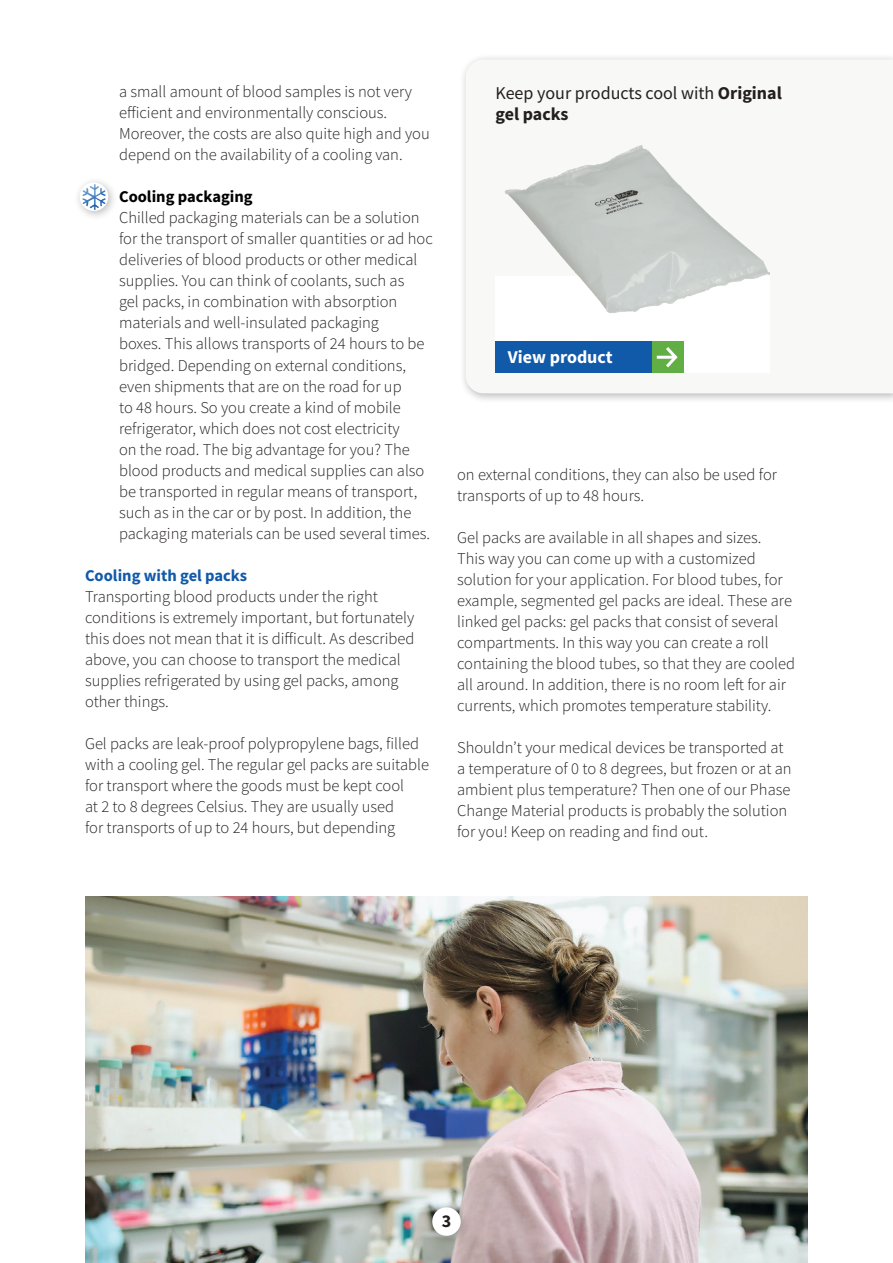
<style>
.page{position:relative;width:893px;height:1263px;background:#fff}
.page>*{position:absolute;margin:0;border:0;box-sizing:border-box;transform-origin:0 0}
.t1{font:18px/21.6px "Source Sans Pro";color:#231f20}
.t2{font:700 18px "Source Sans Pro";color:#fff}
.t3{font:700 18px "Source Sans Pro";color:#231f20}
.t4{font:300 16.5px/21px "Source Sans Pro";color:#231f20}
.t5{font:700 16.5px "Source Sans Pro";color:#1159a9}
.t6{font:700 16.5px "Source Sans Pro";color:#000001}
.s1{font-weight:700}
</style>
<div class="page">
<img style="left:85px;top:897px;width:723px;height:366px">
<div style="left:459px;top:53px;width:434px;height:351px;background:#231f20;opacity:.3"></div>
<svg style="left:466px;top:60px;width:427px;height:333px"></svg>
<div style="left:495px;top:276px;width:275px;height:97px;background:#fff"></div>
<div style="left:495px;top:341px;width:157px;height:32px;background:#1159a9"></div>
<div style="left:652px;top:341px;width:32px;height:32px;background:#61ae45"></div>
<hr style="left:657px;top:356px;width:19px;height:3px;background:#fff">
<svg style="left:663px;top:347px;width:15px;height:21px"></svg>
<img style="left:495px;top:130px;width:275px;height:183px">
<div style="left:427px;top:1202px;width:44px;height:44px;background:#231f20;opacity:.3"></div>
<div style="left:432px;top:1207px;width:29px;height:29px;background:#fff;border-radius:50%"></div>
<div style="left:74px;top:177px;width:44px;height:44px;background:#231f20;opacity:.3"></div>
<div style="left:80px;top:182px;width:28px;height:29px;background:#fff;border-radius:50%"></div>
<img style="left:82px;top:184px;width:24px;height:25px">
<p class="t4" style="left:119px;top:81px;width:312px">a small amount of blood samples is not very efficient and environmentally conscious.<br>Moreover, the costs are also quite high and you depend on the availability of a cooling van.</p>
<p class="t6" style="left:119px;top:186px;width:135px">Cooling packaging</p>
<p class="t4" style="left:119px;top:207px;width:315px">Chilled packaging materials can be a solution for the transport of smaller quantities or ad hoc deliveries of blood products or other medical supplies. You can think of coolants, such as<br>gel packs, in combination with absorption materials and well-insulated packaging<br>boxes. This allows transports of 24 hours to be bridged. Depending on external conditions, even shipments that are on the road for up<br>to 48 hours. So you create a kind of mobile refrigerator, which does not cost electricity<br>on the road. The big advantage for you? The blood products and medical supplies can also be transported in regular means of transport, such as in the car or by post. In addition, the packaging materials can be used several times.</p>
<p class="t5" style="left:85px;top:564px;width:164px">Cooling with gel packs</p>
<p class="t4" style="left:85px;top:586px;width:331px">Transporting blood products under the right conditions is extremely important, but fortunately this does not mean that it is difficult. As described above, you can choose to transport the medical supplies refrigerated by using gel packs, among other things.</p>
<p class="t4" style="left:85px;top:733px;width:345px">Gel packs are leak-proof polypropylene bags, filled with a cooling gel. The regular gel packs are suitable for transport where the goods must be kept cool<br>at 2 to 8 degrees Celsius. They are usually used<br>for transports of up to 24 hours, but depending</p>
<p class="t1" style="left:495px;top:82px;width:288px">Keep your products cool with <span class="s1">Original gel packs</span></p>
<p class="t2" style="left:508px;top:345px;width:106px">View product</p>
<p class="t4" style="left:457px;top:464px;width:321px">on external conditions, they can also be used for transports of up to 48 hours.</p>
<p class="t4" style="left:457px;top:527px;width:339px">Gel packs are available in all shapes and sizes.<br>This way you can come up with a customized solution for your application. For blood tubes, for example, segmented gel packs are ideal. These are linked gel packs: gel packs that consist of several compartments. In this way you can create a roll containing the blood tubes, so that they are cooled all around. In addition, there is no room left for air currents, which promotes temperature stability.</p>
<p class="t4" style="left:457px;top:737px;width:336px">Shouldn’t your medical devices be transported at a temperature of 0 to 8 degrees, but frozen or at an ambient plus temperature? Then one of our Phase Change Material products is probably the solution for you! Keep on reading and find out.</p>
<p class="t3" style="left:442px;top:1208px;width:11px">3</p>
</div>
